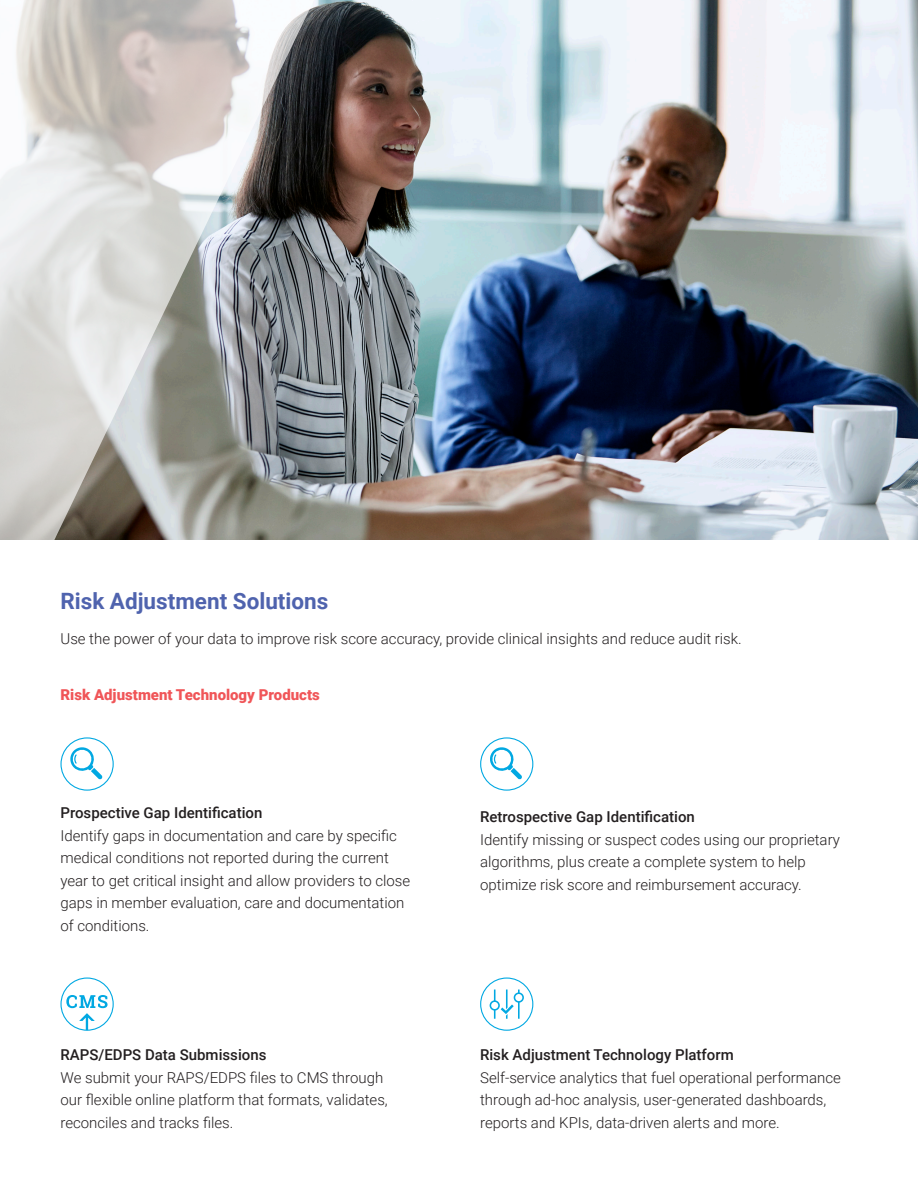
<style>
.page{position:relative;width:918px;height:1188px;background:#fff}
.page>*{position:absolute;margin:0;border:0;box-sizing:border-box;transform-origin:0 0}
.t1{font:700 22.5px "Roboto";color:#4f63ae}
.t2{font:300 15px/22.5px "Roboto";color:#231f20}
.t3{font:500 15px "Roboto";color:#231f20}
.t4{font:900 15px "Roboto";color:#f05558}
</style>
<div class="page">
<img style="left:321px;top:0;width:597px;height:540px">
<svg style="left:0;top:0;width:321px;height:540px;background:#b3b2b0"></svg>
<div style="left:480px;top:978px;width:53px;height:53px;border:1px solid #01a8e2;border-radius:50%"></div>
<svg style="left:490px;top:990px;width:34px;height:29px"></svg>
<div style="left:60px;top:978px;width:54px;height:53px;border:1px solid #01a8e2;border-radius:50%"></div>
<svg style="left:66px;top:995px;width:42px;height:35px"></svg>
<div style="left:60px;top:737px;width:54px;height:54px;border:1px solid #01a8e2;border-radius:50%"></div>
<svg style="left:70px;top:747px;width:33px;height:33px"></svg>
<div style="left:480px;top:737px;width:53px;height:54px;border:1px solid #01a8e2;border-radius:50%"></div>
<svg style="left:490px;top:747px;width:32px;height:33px"></svg>
<p class="t1" style="left:60px;top:585px;width:269px">Risk Adjustment Solutions</p>
<p class="t2" style="left:60px;top:626px;width:683px">Use the power of your data to improve risk score accuracy, provide clinical insights and reduce audit risk.</p>
<p class="t4" style="left:60px;top:684px;width:261px">Risk Adjustment Technology Products</p>
<p class="t3" style="left:60px;top:803px;width:203px">Prospective Gap Identification</p>
<p class="t2" style="left:60px;top:824px;width:351px">Identify gaps in documentation and care by specific medical conditions not reported during the current year to get critical insight and allow providers to close gaps in member evaluation, care and documentation of conditions.</p>
<p class="t3" style="left:60px;top:1044px;width:207px">RAPS/EDPS Data Submissions</p>
<p class="t2" style="left:60px;top:1065px;width:329px">We submit your RAPS/EDPS files to CMS through our flexible online platform that formats, validates, reconciles and tracks files.</p>
<p class="t3" style="left:480px;top:806px;width:216px">Retrospective Gap Identification</p>
<p class="t2" style="left:480px;top:828px;width:361px">Identify missing or suspect codes using our proprietary algorithms, plus create a complete system to help optimize risk score and reimbursement accuracy.</p>
<p class="t3" style="left:480px;top:1044px;width:255px">Risk Adjustment Technology Platform</p>
<p class="t2" style="left:480px;top:1065px;width:362px">Self-service analytics that fuel operational performance through ad-hoc analysis, user-generated dashboards, reports and KPIs, data-driven alerts and more.</p>
</div>
